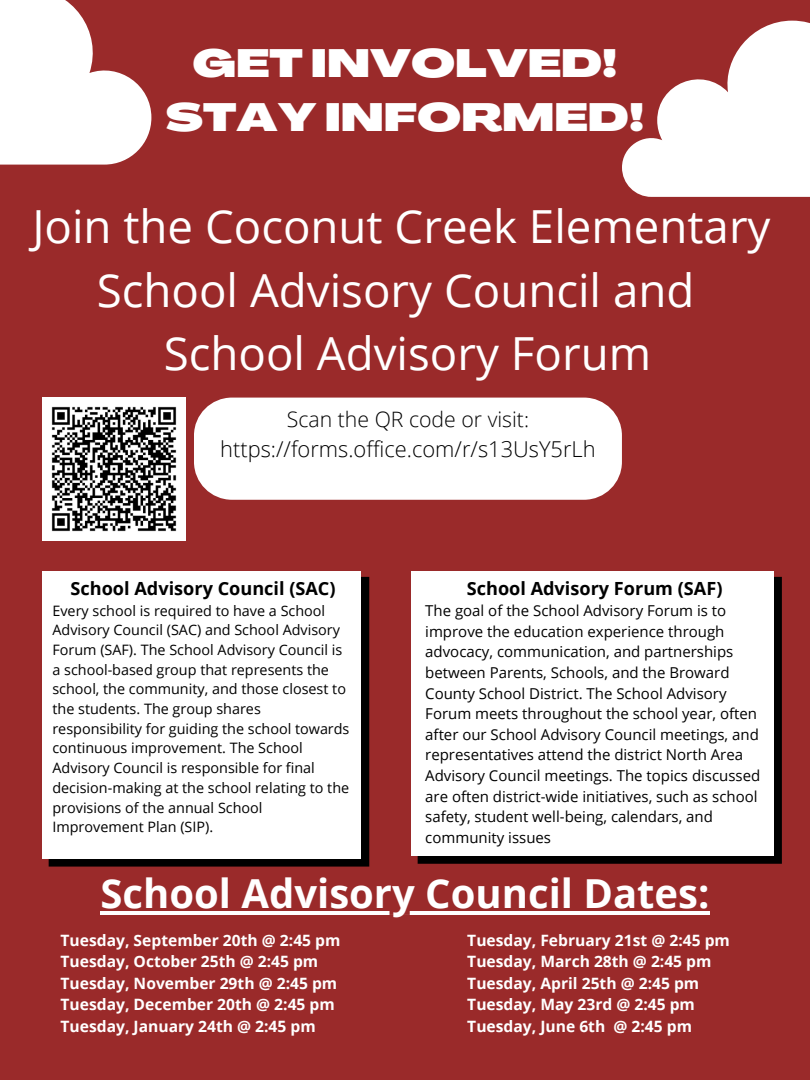
<style>
.page{position:relative;width:810px;height:1080px;background:#9a2a2a}
.page>*{position:absolute;margin:0;border:0;box-sizing:border-box;transform-origin:0 0}
.t1{font:45.62px/63.8px "Open Sans";color:#fff;text-align:center}
.t2{font:700 40px "Open Sans";color:#fff}
.t3{font:900 38.75px/53.9px "Agrandir Grand";color:#fff;text-align:center}
.t4{font:300 21.88px "Open Sans";color:#000}
.t5{font:300 21.25px "Open Sans";color:#000}
.t6{font:700 18.12px "Open Sans";color:#000}
.t7{font:700 15.62px/21.6px "Open Sans";color:#fff}
.t8{font:15px/20.6px "Open Sans";color:#000}
.t9{font:14.38px/19.7px "Open Sans";color:#000}
</style>
<div class="page">
<svg style="left:0;top:0;width:151px;height:165px"></svg>
<svg style="left:622px;top:21px;width:188px;height:176px"></svg>
<div style="left:194px;top:398px;width:428px;height:102px;background:#fff;border-radius:38px"></div>
<img style="left:43px;top:398px;width:142px;height:142px">
<svg style="left:49px;top:577px;width:320px;height:290px;background:#131010"></svg>
<div style="left:43px;top:571px;width:318px;height:287px;background:#fff"></div>
<hr style="left:100px;top:911px;width:610px;height:3px;background:#fff">
<svg style="left:418px;top:577px;width:364px;height:287px;background:#030000"></svg>
<div style="left:412px;top:571px;width:362px;height:285px;background:#fff"></div>
<h3 class="t3" style="left:166px;top:40px;width:480px">GET INVOLVED!<br>STAY INFORMED!</h3>
<h1 class="t1" style="left:32px;top:193px;width:740px">Join the Coconut Creek Elementary<br>School Advisory Council and<br>School Advisory Forum</h1>
<h3 class="t5" style="left:287px;top:404px;width:244px">Scan the QR code or visit:</h3>
<h3 class="t4" style="left:220px;top:434px;width:377px">https://forms.office.com/r/s13UsY5rLh</h3>
<p class="t6" style="left:71px;top:575px;width:267px">School Advisory Council (SAC)</p>
<p class="t9" style="left:52px;top:600px;width:299px">Every school is required to have a School Advisory Council (SAC) and School Advisory Forum (SAF). The School Advisory Council is a school-based group that represents the school, the community, and those closest to the students. The group shares responsibility for guiding the school towards continuous improvement. The School Advisory Council is responsible for final decision-making at the school relating to the provisions of the annual School Improvement Plan (SIP).</p>
<p class="t6" style="left:467px;top:575px;width:257px">School Advisory Forum (SAF)</p>
<p class="t8" style="left:425px;top:600px;width:337px">The goal of the School Advisory Forum is to improve the education experience through advocacy, communication, and partnerships between Parents, Schools, and the Broward County School District. The School Advisory Forum meets throughout the school year, often after our School Advisory Council meetings, and representatives attend the district North Area Advisory Council meetings. The topics discussed are often district-wide initiatives, such as school safety, student well-being, calendars, and community issues</p>
<h2 class="t2" style="left:100px;top:866px;width:611px">School Advisory Council Dates:</h2>
<p class="t7" style="left:61px;top:929px;width:281px">Tuesday, September 20th @ 2:45 pm<br>Tuesday, October 25th @ 2:45 pm<br>Tuesday, November 29th @ 2:45 pm<br>Tuesday, December 20th @ 2:45 pm<br>Tuesday, January 24th @ 2:45 pm</p>
<p class="t7" style="left:467px;top:929px;width:264px">Tuesday, February 21st @ 2:45 pm<br>Tuesday, March 28th @ 2:45 pm<br>Tuesday, April 25th @ 2:45 pm<br>Tuesday, May 23rd @ 2:45 pm<br>Tuesday, June 6th @ 2:45 pm</p>
</div>
